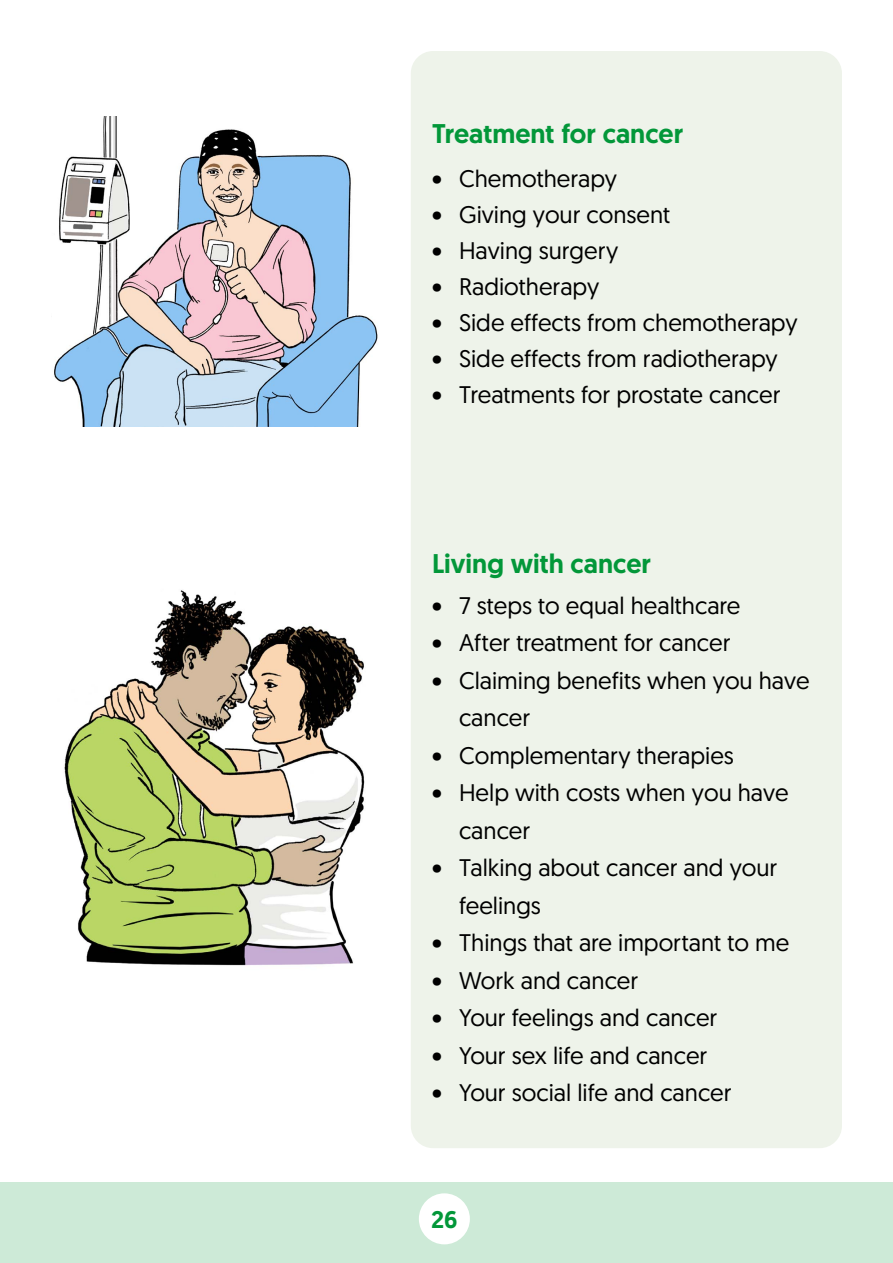
<style>
.page{position:relative;width:893px;height:1263px;background:#fff}
.page>*{position:absolute;margin:0;border:0;box-sizing:border-box;transform-origin:0 0}
.t1{font:500 27px "Geomanist";color:#029739}
.t2{font:24px/37.5px "Geomanist";color:#000}
.t3{font:500 24px "Geomanist";color:#029739}
</style>
<div class="page">
<div style="left:411px;top:51px;width:431px;height:1097px;background:#eef3ea;border-radius:22px"></div>
<img style="left:64px;top:590px;width:301px;height:376px">
<img style="left:54px;top:116px;width:324px;height:310px">
<div style="left:0;top:1182px;width:893px;height:81px;background:#cdead7"></div>
<div style="left:419px;top:1193px;width:51px;height:51px;background:#fff;border-radius:50%"></div>
<p class="t1" style="left:432px;top:115px;width:253px">Treatment for cancer</p>
<p class="t2" style="left:432px;top:159px;width:187px">• Chemotherapy</p>
<p class="t2" style="left:432px;top:195px;width:240px">• Giving your consent</p>
<p class="t2" style="left:432px;top:231px;width:188px">• Having surgery</p>
<p class="t2" style="left:432px;top:267px;width:169px">• Radiotherapy</p>
<p class="t2" style="left:432px;top:303px;width:367px">• Side effects from chemotherapy</p>
<p class="t2" style="left:432px;top:339px;width:347px">• Side effects from radiotherapy</p>
<p class="t2" style="left:432px;top:375px;width:350px">• Treatments for prostate cancer</p>
<p class="t1" style="left:432px;top:546px;width:221px">Living with cancer</p>
<p class="t2" style="left:432px;top:586px;width:310px">• 7 steps to equal healthcare</p>
<p class="t2" style="left:432px;top:623px;width:300px">• After treatment for cancer</p>
<p class="t2" style="left:459px;top:661px;width:352px;text-indent:-27px">• Claiming benefits when you have cancer</p>
<p class="t2" style="left:432px;top:736px;width:303px">• Complementary therapies</p>
<p class="t2" style="left:459px;top:773px;width:331px;text-indent:-27px">• Help with costs when you have cancer</p>
<p class="t2" style="left:459px;top:848px;width:320px;text-indent:-27px">• Talking about cancer and your feelings</p>
<p class="t2" style="left:432px;top:923px;width:359px">• Things that are important to me</p>
<p class="t2" style="left:432px;top:961px;width:208px">• Work and cancer</p>
<p class="t2" style="left:432px;top:998px;width:287px">• Your feelings and cancer</p>
<p class="t2" style="left:432px;top:1036px;width:277px">• Your sex life and cancer</p>
<p class="t2" style="left:432px;top:1073px;width:301px">• Your social life and cancer</p>
<p class="t3" style="left:431px;top:1203px;width:28px">26</p>
</div>
